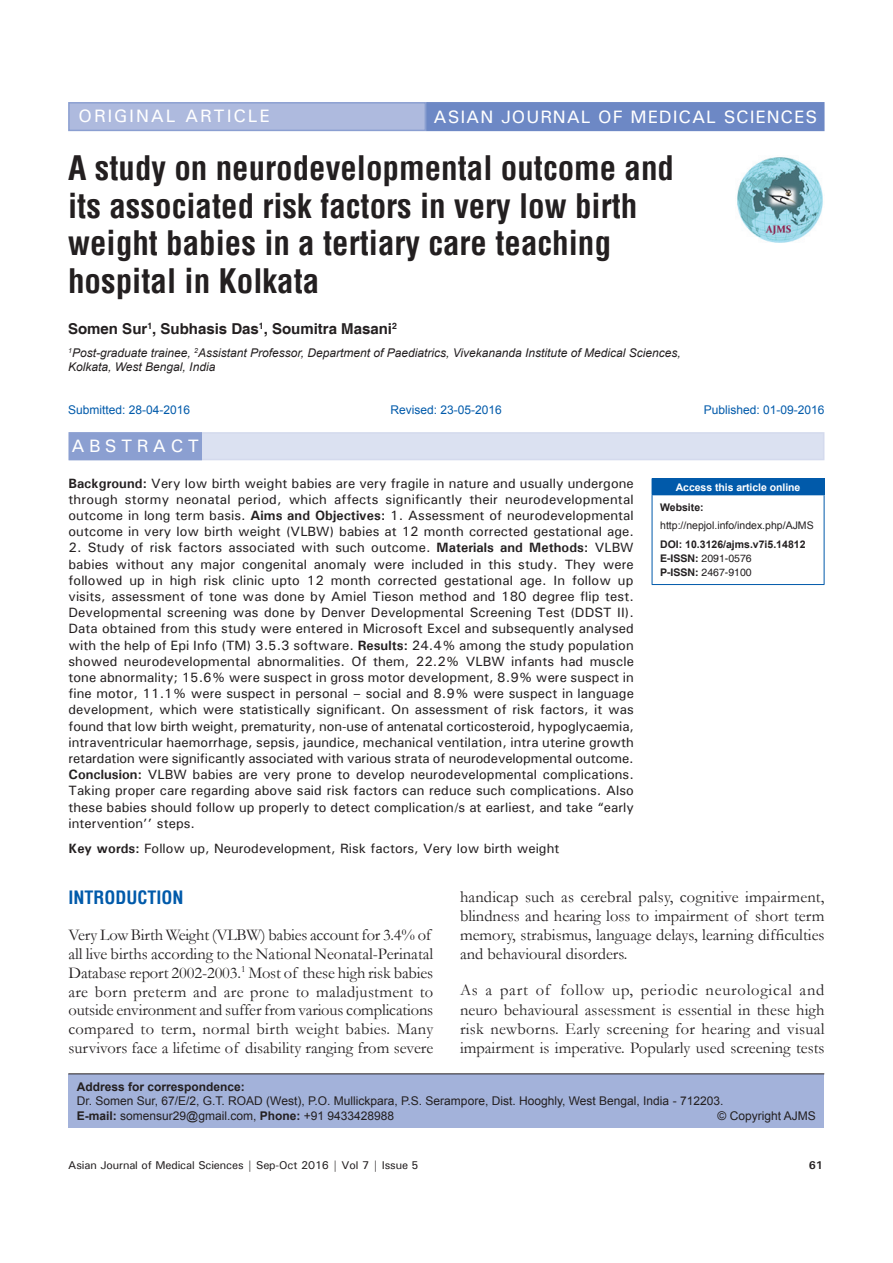
<style>
.page{position:relative;width:893px;height:1263px;background:#fff}
.page>*{position:absolute;margin:0;border:0;box-sizing:border-box;transform-origin:0 0}
.AT{font:700 condensed 33px/37.5px "Helvetica";color:#231f20}
.AH{font:500 18px "Univers";letter-spacing:.05em;color:#fff}
.AH-2{font:500 18px "Univers";letter-spacing:.1em;color:#fff}
.t1{font:700 condensed 18px "Helvetica";color:#015aaa}
.ABSH{font:500 18px "Univers";letter-spacing:.25em;color:#fff}
.TX{font:16.5px/18.8px "Garamond";color:#231f20;text-align:justify}
.AU{font:700 15px "Helvetica";color:#231f20}
.ABS{font:500 13.5px/16.2px "Univers";letter-spacing:.005em;color:#231f20;text-align:justify}
.KWD{font:500 13.5px "Univers";color:#231f20}
.ADD{font:12px/14.4px "Arial";color:#231f20}
.AFF{font:italic 12px/14.4px "Arial";color:#231f20}
.HIS_1{font:12px "Arial";color:#015aaa}
.t2{font:500 11.25px "Univers";letter-spacing:-.01em;color:#231f20}
.t3{font:700 11.25px "Univers";color:#231f20}
.t4{font:700 10.5px/14.2px "Arial";color:#231f20}
.t5{font:10.5px/18.8px "Arial";color:#231f20}
.t6{font:700 10.5px "Arial";letter-spacing:-.005em;color:#fff}
.s1{font-weight:700}
.s2{font-family:"Helvetica"}
.s3{font-family:"Helvetica";font-weight:400}
</style>
<div class="page">
<div style="left:69px;top:432px;width:755px;height:28px;background:#dbe1f1"></div>
<div style="left:69px;top:433px;width:132px;height:26px;background:#8b9fd1"></div>
<div style="left:68px;top:432px;width:134px;height:28px;border:2px solid #8b9fd1"></div>
<div style="left:69px;top:103px;width:356px;height:27px;background:#aebade"></div>
<div style="left:68px;top:102px;width:358px;height:29px;border:2px solid #8b9fd1"></div>
<div style="left:427px;top:103px;width:397px;height:27px;background:#6d88c5"></div>
<div style="left:426px;top:102px;width:398px;height:29px;border:2px solid #6d88c5"></div>
<div style="left:68px;top:1074px;width:756px;height:53px;background:#a3b2da"></div>
<hr style="left:68px;top:1073px;width:756px;height:1px;background:#231f20">
<div style="left:652px;top:479px;width:172px;height:16px;background:#015aaa"></div>
<hr style="left:652px;top:478px;width:172px;height:1px;background:#015aaa">
<svg style="left:824px;top:479px;width:1px;height:15px"></svg>
<hr style="left:652px;top:495px;width:1px;height:89px;background:#015aaa">
<hr style="left:824px;top:495px;width:1px;height:89px;background:#015aaa">
<hr style="left:652px;top:584px;width:172px;height:1px;background:#015aaa">
<img style="left:737px;top:157px;width:86px;height:86px">
<p class="AH-2" style="left:79px;top:105px;width:192px">ORIGINAL ARTICLE</p>
<p class="AH" style="left:434px;top:105px;width:385px">ASIAN JOURNAL OF MEDICAL SCIENCES</p>
<p class="AT" style="left:68px;top:149px;width:607px">A study on neurodevelopmental outcome and its associated risk factors in very low birth weight babies in a tertiary care teaching hospital in Kolkata</p>
<p class="AU" style="left:68px;top:320px;width:330px">Somen Sur<sup>1</sup>, Subhasis Das<sup>1</sup>, Soumitra Masani<sup>2</sup></p>
<p class="AFF" style="left:68px;top:346px;width:614px"><sup>1</sup>Post-graduate trainee, <sup>2</sup>Assistant Professor, Department of Paediatrics, Vivekananda Institute of Medical Sciences,<br>Kolkata, West Bengal, India</p>
<p class="HIS_1" style="left:68px;top:402px;width:124px">Submitted: 28-04-2016</p>
<p class="HIS_1" style="left:391px;top:402px;width:113px">Revised: 23-05-2016</p>
<p class="HIS_1" style="left:704px;top:402px;width:122px">Published: 01-09-2016</p>
<p class="ABSH" style="left:71px;top:435px;width:129px">ABSTRACT</p>
<p class="ABS" style="left:68px;top:475px;width:567px"><span class="s1">Background:</span> Very low birth weight babies are very fragile in nature and usually undergone through stormy neonatal period, which affects significantly their neurodevelopmental outcome in long term basis. <span class="s1">Aims and Objectives:</span> 1. Assessment of neurodevelopmental outcome in very low birth weight (VLBW) babies at 12 month corrected gestational age.</p>
<p class="ABS" style="left:68px;top:539px;width:567px">2. Study of risk factors associated with such outcome. <span class="s1">Materials and Methods:</span> VLBW babies without any major congenital anomaly were included in this study. They were followed up in high risk clinic upto 12 month corrected gestational age. In follow up visits, assessment of tone was done by Amiel Tieson method and 180 degree flip test.<br>Developmental screening was done by Denver Developmental Screening Test (DDST II).<br>Data obtained from this study were entered in Microsoft Excel and subsequently analysed with the help of Epi Info (TM) 3.5.3 software. <span class="s1">Results:</span> 24.4% among the study population showed neurodevelopmental abnormalities. Of them, 22.2% VLBW infants had muscle tone abnormality; 15.6% were suspect in gross motor development, 8.9% were suspect in fine motor, 11.1% were suspect in personal – social and 8.9% were suspect in language development, which were statistically significant. On assessment of risk factors, it was found that low birth weight, prematurity, non-use of antenatal corticosteroid, hypoglycaemia, intraventricular haemorrhage, sepsis, jaundice, mechanical ventilation, intra uterine growth retardation were significantly associated with various strata of neurodevelopmental outcome.<br><span class="s1">Conclusion:</span> VLBW babies are very prone to develop neurodevelopmental complications.<br>Taking proper care regarding above said risk factors can reduce such complications. Also these babies should follow up properly to detect complication/s at earliest, and take “early intervention’’ steps.</p>
<p class="KWD" style="left:68px;top:839px;width:492px"><span class="s1">Key words:</span> Follow up, Neurodevelopment, Risk factors, Very low birth weight</p>
<p class="t6" style="left:676px;top:479px;width:126px">Access this article online</p>
<p class="t5" style="left:660px;top:497px;width:155px"><span class="s1">Website: </span>http://nepjol.info/index.php/AJMS</p>
<p class="t4" style="left:660px;top:537px;width:147px">DOI: 10.3126/ajms.v7i5.14812<br><span class="s2">E-ISSN:</span> <span class="s3">2091-0576<br></span><span class="s2">P-ISSN:</span> <span class="s3">2467-9100</span></p>
<h1 class="t1" style="left:68px;top:886px;width:117px">INTRODUCTION</h1>
<p class="TX" style="left:68px;top:925px;width:366px;text-align:left">Very Low Birth Weight (VLBW) babies account for 3.4% of all live births according to the National Neonatal-Perinatal Database report 2002-2003.<sup>1</sup> Most of these high risk babies are born preterm and are prone to maladjustment to outside environment and suffer from various complications compared to term, normal birth weight babies. Many survivors face a lifetime of disability ranging from severe</p>
<p class="TX" style="left:460px;top:886px;width:366px;line-height:19.2px">handicap such as cerebral palsy, cognitive impairment, blindness and hearing loss to impairment of short term memory, strabismus, language delays, learning difficulties and behavioural disorders.</p>
<p class="TX" style="left:460px;top:980px;width:366px;line-height:19.2px">As a part of follow up, periodic neurological and neuro behavioural assessment is essential in these high risk newborns. Early screening for hearing and visual impairment is imperative. Popularly used screening tests</p>
<p class="ADD" style="left:77px;top:1079px;width:648px"><span class="s1">Address for correspondence:<br></span>Dr. Somen Sur, 67/E/2, G.T. ROAD (West), P.O. Mullickpara, P.S. Serampore, Dist. Hooghly, West Bengal, India - 712203.<br><span class="s1">E-mail:</span> somensur29@gmail.com, <span class="s1">Phone:</span> +91 9433428988</p>
<p class="ADD" style="left:717px;top:1108px;width:100px">© Copyright AJMS</p>
<p class="t2" style="left:68px;top:1157px;width:352px">Asian Journal of Medical Sciences | Sep-Oct 2016 | Vol 7 | Issue 5</p>
<p class="t3" style="left:809px;top:1157px;width:16px">61</p>
</div>
